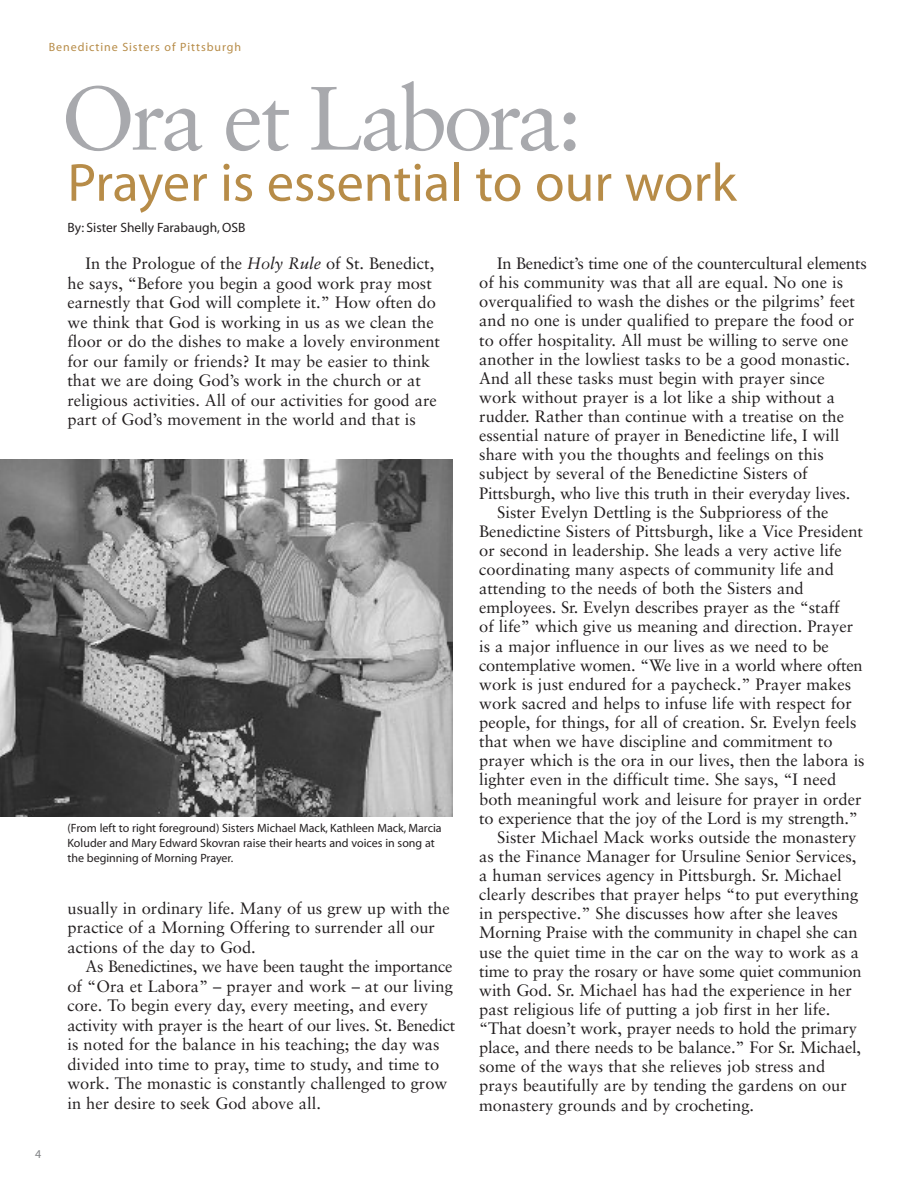
<style>
.page{position:relative;width:918px;height:1188px;background:#fff}
.page>*{position:absolute;margin:0;border:0;box-sizing:border-box;transform-origin:0 0}
.t1{font:90px "Sabon";letter-spacing:-.055em;color:#a8a9ad}
.t2{font:54px "Myriad";color:#b78c48}
.t3{font:16.5px/19.5px "Sabon";color:#231f20}
.t4{font:13.5px "Myriad";color:#231f20}
.t5{font:12px/15px "Myriad";color:#231f20}
.t6{font:12px "Myriad";letter-spacing:.075em;color:#b78c48}
.t7{font:12px "Myriad";color:#808285}
.s1{font-style:italic}
</style>
<div class="page">
<img style="left:0;top:459px;width:452px;height:358px">
<p class="t6" style="left:49px;top:42px;width:194px">Benedictine Sisters of Pittsburgh</p>
<h1 class="t1" style="left:61px;top:81px;width:523px">Ora et Labora:</h1>
<h2 class="t2" style="left:67px;top:162px;width:671px">Prayer is essential to our work</h2>
<p class="t4" style="left:68px;top:223px;width:179px">By: Sister Shelly Farabaugh, OSB</p>
<p class="t3" style="left:67px;top:255px;width:374px;text-indent:18px">In the Prologue of the <span class="s1">Holy Rule</span> of St. Benedict, he says, “Before you begin a good work pray most earnestly that God will complete it.” How often do we think that God is working in us as we clean the floor or do the dishes to make a lovely environment for our family or friends? It may be easier to think that we are doing God’s work in the church or at religious activities. All of our activities for good are part of God’s movement in the world and that is</p>
<p class="t5" style="left:68px;top:822px;width:376px">(From left to right foreground) Sisters Michael Mack, Kathleen Mack, Marcia<br>Koluder and Mary Edward Skovran raise their hearts and voices in song at the beginning of Morning Prayer.</p>
<p class="t3" style="left:67px;top:900px;width:384px">usually in ordinary life. Many of us grew up with the practice of a Morning Offering to surrender all our actions of the day to God.</p>
<p class="t3" style="left:67px;top:958px;width:389px;text-indent:18px">As Benedictines, we have been taught the importance of “Ora et Labora” – prayer and work – at our living core. To begin every day, every meeting, and every activity with prayer is the heart of our lives. St. Benedict is noted for the balance in his teaching; the day was divided into time to pray, time to study, and time to work. The monastic is constantly challenged to grow in her desire to seek God above all.</p>
<p class="t3" style="left:497px;top:255px;width:371px">In Benedict’s time one of the countercultural elements</p>
<p class="t3" style="left:479px;top:274px;width:365px">of his community was that all are equal. No one is</p>
<p class="t3" style="left:479px;top:293px;width:377px">overqualified to wash the dishes or the pilgrims’ feet</p>
<p class="t3" style="left:479px;top:312px;width:376px">and no one is under qualified to prepare the food or</p>
<p class="t3" style="left:479px;top:331px;width:371px">to offer hospitality. All must be willing to serve one</p>
<p class="t3" style="left:479px;top:351px;width:372px">another in the lowliest tasks to be a good monastic.</p>
<p class="t3" style="left:479px;top:370px;width:347px">And all these tasks must begin with prayer since</p>
<p class="t3" style="left:479px;top:389px;width:357px">work without prayer is a lot like a ship without a</p>
<p class="t3" style="left:479px;top:408px;width:366px">rudder. Rather than continue with a treatise on the</p>
<p class="t3" style="left:479px;top:427px;width:362px">essential nature of prayer in Benedictine life, I will</p>
<p class="t3" style="left:479px;top:446px;width:346px">share with you the thoughts and feelings on this</p>
<p class="t3" style="left:479px;top:465px;width:330px">subject by several of the Benedictine Sisters of</p>
<p class="t3" style="left:479px;top:484px;width:373px">Pittsburgh, who live this truth in their everyday lives.</p>
<p class="t3" style="left:497px;top:504px;width:333px">Sister Evelyn Dettling is the Subprioress of the</p>
<p class="t3" style="left:479px;top:523px;width:385px">Benedictine Sisters of Pittsburgh, like a Vice President</p>
<p class="t3" style="left:479px;top:542px;width:364px">or second in leadership. She leads a very active life</p>
<p class="t3" style="left:479px;top:561px;width:356px">coordinating many aspects of community life and</p>
<p class="t3" style="left:479px;top:580px;width:326px">attending to the needs of both the Sisters and</p>
<p class="t3" style="left:479px;top:599px;width:362px">employees. Sr. Evelyn describes prayer as the “staff</p>
<p class="t3" style="left:479px;top:618px;width:375px">of life” which give us meaning and direction. Prayer</p>
<p class="t3" style="left:479px;top:637px;width:351px">is a major influence in our lives as we need to be</p>
<p class="t3" style="left:479px;top:657px;width:385px">contemplative women. “We live in a world where often</p>
<p class="t3" style="left:479px;top:676px;width:374px">work is just endured for a paycheck.” Prayer makes</p>
<p class="t3" style="left:479px;top:695px;width:374px">work sacred and helps to infuse life with respect for</p>
<p class="t3" style="left:479px;top:714px;width:379px">people, for things, for all of creation. Sr. Evelyn feels</p>
<p class="t3" style="left:479px;top:733px;width:355px">that when we have discipline and commitment to</p>
<p class="t3" style="left:479px;top:752px;width:387px">prayer which is the ora in our lives, then the labora is</p>
<p class="t3" style="left:479px;top:771px;width:358px">lighter even in the difficult time. She says, “I need</p>
<p class="t3" style="left:479px;top:790px;width:384px">both meaningful work and leisure for prayer in order</p>
<p class="t3" style="left:479px;top:810px;width:380px">to experience that the joy of the Lord is my strength.”</p>
<p class="t3" style="left:497px;top:829px;width:361px">Sister Michael Mack works outside the monastery</p>
<p class="t3" style="left:479px;top:848px;width:379px">as the Finance Manager for Ursuline Senior Services,</p>
<p class="t3" style="left:479px;top:867px;width:364px">a human services agency in Pittsburgh. Sr. Michael</p>
<p class="t3" style="left:479px;top:886px;width:381px">clearly describes that prayer helps “to put everything</p>
<p class="t3" style="left:479px;top:905px;width:360px">in perspective.” She discusses how after she leaves</p>
<p class="t3" style="left:479px;top:924px;width:380px">Morning Praise with the community in chapel she can</p>
<p class="t3" style="left:479px;top:943px;width:381px">use the quiet time in the car on the way to work as a</p>
<p class="t3" style="left:479px;top:963px;width:384px">time to pray the rosary or have some quiet communion</p>
<p class="t3" style="left:479px;top:982px;width:374px">with God. Sr. Michael has had the experience in her</p>
<p class="t3" style="left:479px;top:1001px;width:353px">past religious life of putting a job first in her life.</p>
<p class="t3" style="left:479px;top:1020px;width:379px">“That doesn’t work, prayer needs to hold the primary</p>
<p class="t3" style="left:479px;top:1039px;width:383px">place, and there needs to be balance.” For Sr. Michael,</p>
<p class="t3" style="left:479px;top:1058px;width:347px">some of the ways that she relieves job stress and</p>
<p class="t3" style="left:479px;top:1077px;width:369px">prays beautifully are by tending the gardens on our</p>
<p class="t3" style="left:479px;top:1096px;width:277px">monastery grounds and by crocheting.</p>
<p class="t7" style="left:35px;top:1149px;width:8px">4</p>
</div>
